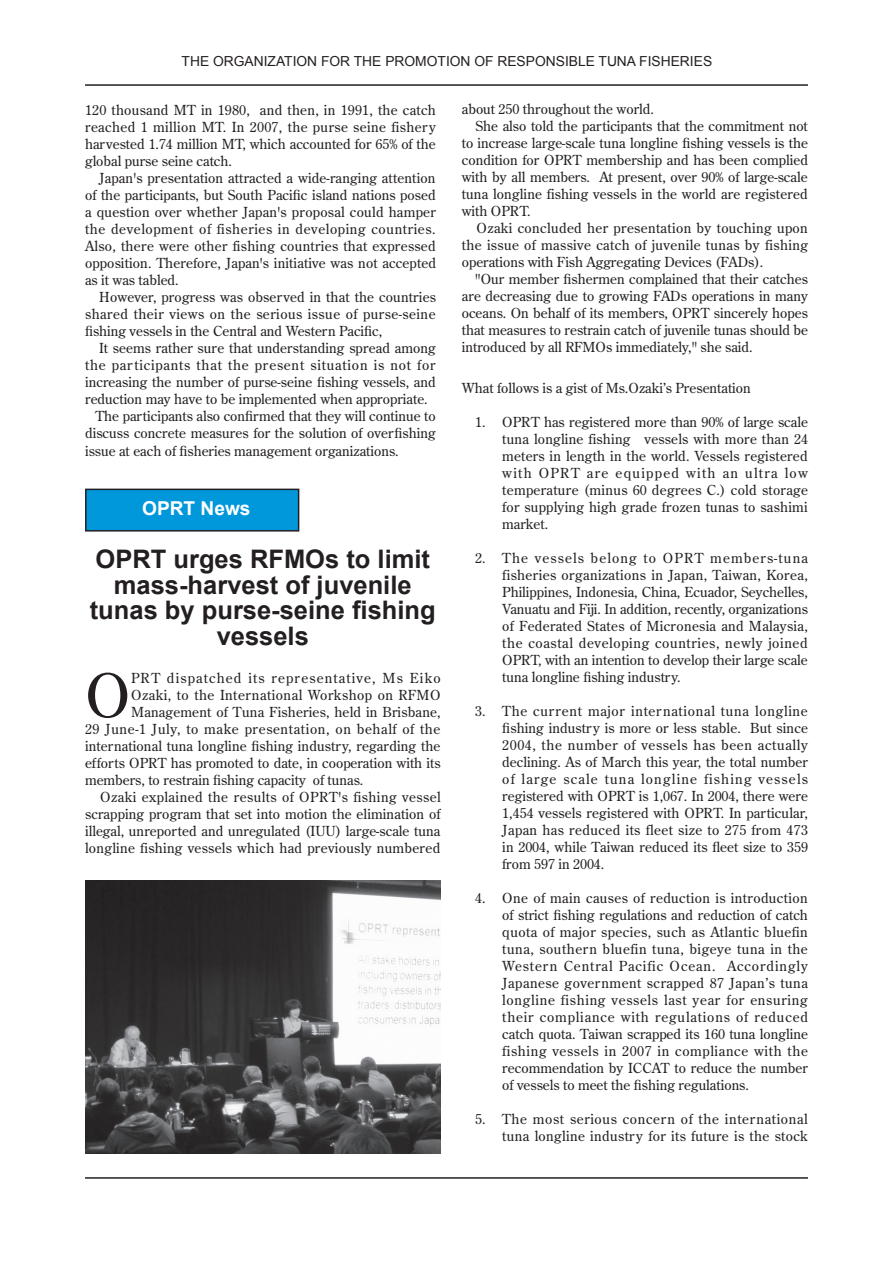
<style>
.page{position:relative;width:893px;height:1263px;background:#fff}
.page>*{position:absolute;margin:0;border:0;box-sizing:border-box;transform-origin:0 0}
.t1{font:60.3px "Century Old Style Std";color:#231f20}
.t2{font:700 25.5px/25.5px "Arial";color:#231f20;text-align:center}
.t3{font:700 19.2px "Arial";color:#fff}
.t4{font:13.8px/17px "Century Old Style Std";letter-spacing:.01em;color:#231f20;text-align:justify}
.t5{font:13.8px/17px "Century Old Style Std";letter-spacing:.035em;color:#231f20}
.t6{font:13.8px/17px "Century Old Style Std";letter-spacing:.03em;color:#231f20;text-align:right}
.t7{font:13.8px "Century Old Style Std";letter-spacing:.045em;color:#231f20}
.t8{font:13.8px "Arial";color:#231f20}
.t9{font:13.8px "Century Old Style Std";letter-spacing:.055em;color:#231f20}
.t10{font:13.8px "Century Old Style Std";letter-spacing:.08em;color:#231f20}
.t11{font:13.8px "Century Old Style Std";letter-spacing:.05em;color:#231f20}
.t12{font:13.8px "Century Old Style Std";letter-spacing:.085em;color:#231f20}
.t13{font:13.8px "Century Old Style Std";letter-spacing:.06em;color:#231f20}
.t14{font:13.8px "Century Old Style Std";letter-spacing:.09em;color:#231f20}
</style>
<div class="page">
<div style="left:86px;top:489px;width:213px;height:42px;background:#0097db"></div>
<div style="left:85px;top:489px;width:214px;height:42px;border:2px solid #231f20"></div>
<hr style="left:85px;top:84px;width:723px;height:2px;background:#231f20">
<hr style="left:85px;top:1177px;width:723px;height:2px;background:#231f20">
<img style="left:85px;top:880px;width:356px;height:273px">
<p class="t8" style="left:182px;top:52px;width:532px">THE ORGANIZATION FOR THE PROMOTION OF RESPONSIBLE TUNA FISHERIES</p>
<p class="t4" style="left:85px;top:102px;width:352px;text-align:left">120 thousand MT in 1980,<br>reached 1 million MT. In 2007, the purse seine fishery harvested 1.74 million MT, which accounted for 65% of the global purse seine catch.</p>
<p class="t4" style="left:85px;top:170px;width:353px;text-indent:14px">Japan s' presentation attracted a wide-ranging attention of the participants, but South Pacific island nations posed a question over whether Japan s' proposal could hamper the development of fisheries in developing countries.<br>Also, there were other fishing countries that expressed opposition. Therefore, Japan s' initiative was not accepted as it was tabled.</p>
<p class="t4" style="left:85px;top:289px;width:352px;text-indent:14px">However, progress was observed in that the countries shared their views on the serious issue of purse-seine fishing vessels in the Central and Western Pacific,</p>
<p class="t4" style="left:99px;top:340px;width:338px">It seems rather sure that understanding spread among</p>
<p class="t9" style="left:85px;top:357px;width:352px">the participants that the present situation is not for</p>
<p class="t4" style="left:85px;top:374px;width:352px">increasing the number of purse-seine fishing vessels, and</p>
<p class="t4" style="left:85px;top:391px;width:344px">reduction may have to be implemented when appropriate.</p>
<p class="t4" style="left:96px;top:408px;width:342px">The participants also confirmed that they will continue to</p>
<p class="t4" style="left:85px;top:425px;width:352px">discuss concrete measures for the solution of overfishing</p>
<p class="t4" style="left:85px;top:442px;width:315px">issue at each of fisheries management organizations.</p>
<p class="t4" style="left:260px;top:102px;width:177px">and then, in 1991, the catch</p>
<h3 class="t3" style="left:142px;top:495px;width:110px">OPRT News</h3>
<h2 class="t2" style="left:90px;top:547px;width:347px">OPRT urges RFMOs to limit mass-harvest of juvenile tunas by purse-seine fishing vessels</h2>
<h1 class="t1" style="left:85px;top:657px;width:48px">O</h1>
<p class="t10" style="left:167px;top:669px;width:76px">dispatched</p>
<p class="t4" style="left:410px;top:670px;width:32px">Eiko</p>
<p class="t4" style="left:248px;top:670px;width:18px">its</p>
<p class="t10" style="left:271px;top:669px;width:106px">representative,</p>
<p class="t4" style="left:131px;top:670px;width:31px">PRT</p>
<p class="t4" style="left:383px;top:670px;width:22px">Ms</p>
<p class="t5" style="left:131px;top:687px;width:311px">Ozaki, to the International Workshop on RFMO</p>
<p class="t4" style="left:131px;top:704px;width:311px">Management of Tuna Fisheries, held in Brisbane,</p>
<p class="t7" style="left:85px;top:720px;width:357px">29 June-1 July, to make presentation, on behalf of the</p>
<p class="t4" style="left:85px;top:738px;width:357px">international tuna longline fishing industry, regarding the</p>
<p class="t4" style="left:85px;top:755px;width:357px">efforts OPRT has promoted to date in, cooperation with its</p>
<p class="t4" style="left:313px;top:772px;width:52px">of tunas.</p>
<p class="t4" style="left:85px;top:772px;width:222px">members to, restrain fishing capacity</p>
<p class="t6" style="left:100px;top:789px;width:342px">Ozaki explained the results of OPRT s' fishing vessel</p>
<p class="t4" style="left:85px;top:806px;width:357px">scrapping program that set into motion the elimination of</p>
<p class="t4" style="left:85px;top:823px;width:357px">illegal, unreported and unregulated (IUU) large-scale tuna</p>
<p class="t4" style="left:85px;top:840px;width:357px">longline fishing vessels which had previously numbered</p>
<p class="t4" style="left:462px;top:100px;width:194px">about 250 throughout the world.</p>
<p class="t4" style="left:476px;top:117px;width:334px">She also told the participants that the commitment not</p>
<p class="t4" style="left:462px;top:134px;width:348px">to increase large-scale tuna longline fishing vessels is the</p>
<p class="t4" style="left:462px;top:151px;width:348px">condition for OPRT membership and has been complied</p>
<p class="t4" style="left:599px;top:168px;width:210px">At present, over 90% of large-scale</p>
<p class="t4" style="left:462px;top:168px;width:347px;text-align:left">with by all members.<br>tuna longline fishing vessels in the world are registered with OPRT.</p>
<p class="t4" style="left:462px;top:219px;width:348px;text-indent:15px">Ozaki concluded her presentation by touching upon the issue of massive catch of juvenile tunas by fishing operations with Fish Aggregating Devices (FADs .(</p>
<p class="t4" style="left:462px;top:270px;width:348px;text-indent:13px">"Our member fishermen complained that their catches are decreasing due to growing FADs operations in many oceans. On behalf of its members, OPRT sincerely hopes that measures to restrain catch of juvenile tunas should be introduced by all RFMOs immediately," she said.</p>
<p class="t4" style="left:462px;top:379px;width:291px">What follows is a gist of Ms.Ozaki s’ Presentation</p>
<p class="t4" style="left:502px;top:413px;width:307px">OPRT has registered more than 90% of large scale</p>
<p class="t4" style="left:475px;top:413px;width:12px">1.</p>
<p class="t4" style="left:475px;top:549px;width:12px">2.</p>
<p class="t4" style="left:475px;top:702px;width:12px">3.</p>
<p class="t4" style="left:475px;top:889px;width:12px">4.</p>
<p class="t4" style="left:475px;top:1110px;width:12px">5.</p>
<p class="t4" style="left:502px;top:430px;width:130px">tuna longline fishing</p>
<p class="t4" style="left:502px;top:447px;width:307px">meters in length in the world. Vessels registered</p>
<p class="t4" style="left:785px;top:464px;width:25px">low</p>
<p class="t4" style="left:645px;top:430px;width:165px">vessels with more than 24</p>
<p class="t4" style="left:502px;top:464px;width:307px;text-align:left">with<br>temperature (minus 60 degrees C.) cold storage for supplying high grade frozen tunas to sashimi market.</p>
<p class="t10" style="left:710px;top:549px;width:99px">members-tuna</p>
<p class="t14" style="left:616px;top:464px;width:65px">equipped</p>
<p class="t4" style="left:686px;top:464px;width:31px">with</p>
<p class="t4" style="left:745px;top:464px;width:34px">ultra</p>
<p class="t4" style="left:539px;top:464px;width:43px">OPRT</p>
<p class="t4" style="left:587px;top:464px;width:23px">are</p>
<p class="t4" style="left:723px;top:464px;width:17px">an</p>
<p class="t4" style="left:502px;top:549px;width:27px">The</p>
<p class="t10" style="left:535px;top:549px;width:51px">vessels</p>
<p class="t4" style="left:591px;top:549px;width:48px">belong</p>
<p class="t4" style="left:663px;top:549px;width:42px">OPRT</p>
<p class="t4" style="left:643px;top:549px;width:14px">to</p>
<p class="t4" style="left:502px;top:566px;width:307px">fisheries organizations in Japan, Taiwan, Korea, Philippines, Indonesia, China, Ecuador, Seychelles, Vanuatu and Fiji In. addition, recently, organizations of Federated States of Micronesia and Malaysia, the coastal developing countries, newly joined OPRT, with an intention to develop their large scale tuna longline fishing industry.</p>
<p class="t11" style="left:502px;top:702px;width:307px">The current major international tuna longline</p>
<p class="t4" style="left:502px;top:719px;width:240px">fishing industry is more or less stable.</p>
<p class="t7" style="left:502px;top:736px;width:307px">2004, the number of vessels has been actually</p>
<p class="t4" style="left:502px;top:753px;width:307px">declining. As of March this year, the total number</p>
<p class="t12" style="left:758px;top:770px;width:51px">vessels</p>
<p class="t4" style="left:750px;top:719px;width:59px">But since</p>
<p class="t4" style="left:522px;top:770px;width:36px">large</p>
<p class="t4" style="left:563px;top:770px;width:36px">scale</p>
<p class="t12" style="left:641px;top:770px;width:58px">longline</p>
<p class="t12" style="left:704px;top:770px;width:49px">fishing</p>
<p class="t4" style="left:502px;top:770px;width:307px;text-align:left">of<br>registered with OPRT is 1,067. In 2004, there were 1,454 vessels registered with OPRT. In particular, Japan has reduced its fleet size to 275 from 473 in 2004, while Taiwan reduced its fleet size to 359 from 597 in 2004.</p>
<p class="t4" style="left:502px;top:889px;width:307px">One of main causes of reduction is introduction</p>
<p class="t4" style="left:605px;top:770px;width:31px">tuna</p>
<p class="t6" style="left:502px;top:906px;width:307px">of strict fishing regulations and reduction of catch quota of major species, such as Atlantic bluefin tuna, southern bluefin tuna, bigeye tuna in the Accordingly</p>
<p class="t13" style="left:564px;top:957px;width:50px">Central</p>
<p class="t13" style="left:619px;top:957px;width:46px">Pacific</p>
<p class="t4" style="left:670px;top:957px;width:47px">Ocean.</p>
<p class="t5" style="left:502px;top:957px;width:307px">Western<br>Japanese government scrapped 87 Japan s’ tuna longline fishing vessels last year for ensuring their compliance with regulations of reduced catch quota. Taiwan scrapped its 160 tuna longline fishing vessels in 2007 in compliance with the recommendation by ICCAT to reduce the number of vessels to meet the fishing regulations.</p>
<p class="t7" style="left:502px;top:1110px;width:307px">The most serious concern of the international</p>
<p class="t4" style="left:502px;top:1127px;width:307px">tuna longline industry for its future is the stock</p>
</div>
